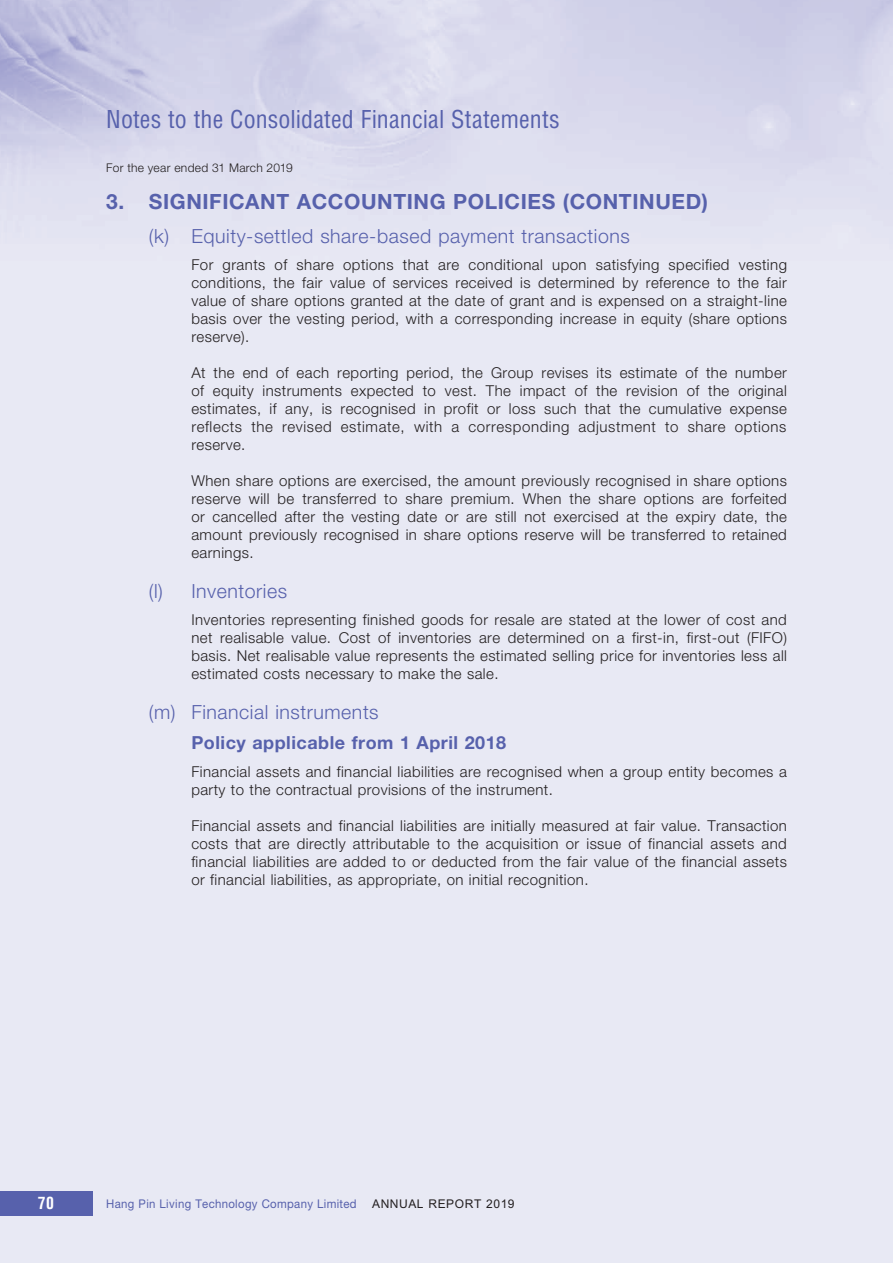
<style>
.page{position:relative;width:893px;height:1263px;background:#fff}
.page>*{position:absolute;margin:0;border:0;box-sizing:border-box;transform-origin:0 0}
.t1{font:condensed 24px "Helvetica LT Std";letter-spacing:.005em;color:#5761ac}
.t2{font:700 21px "Helvetica Neue LT Std";letter-spacing:.03em;color:#5761ac}
.t3{font:300 19.5px "Helvetica Neue LT Std";letter-spacing:.03em;color:#5761ac}
.t4{font:700 18px "Helvetica Neue LT Std";letter-spacing:.03em;color:#5761ac}
.t5{font:700 condensed 16.5px "Helvetica LT Std";color:#fff;scale:.95 1}
.t6{font:300 15px/18px "Helvetica Neue LT Std";letter-spacing:.03em;color:#231f20;text-align:justify}
.t7{font:12px "Helvetica Neue LT Std";letter-spacing:.03em;color:#5761ac;scale:.95 1}
.t8{font:300 12px "Helvetica Neue LT Std";letter-spacing:.025em;color:#231f20}
.t9{font:700 12px "M Hei HK";letter-spacing:.05em;color:#231f20}
</style>
<div class="page">
<div style="left:0;top:0;width:892px;height:1263px;background:#e8e9f4"></div>
<div style="left:0;top:1191px;width:92px;height:25px;background:#5761ac"></div>
<h1 class="t1" style="left:106px;top:105px;width:455px">Notes to the Consolidated Financial Statements</h1>
<p class="t8" style="left:106px;top:161px;width:188px">For the year ended 31 March 2019</p>
<h2 class="t2" style="left:106px;top:188px;width:603px">3. SIGNIFICANT ACCOUNTING POLICIES (CONTINUED)</h2>
<h3 class="t3" style="left:149px;top:224px;width:482px">(k) Equity-settled share-based payment transactions</h3>
<p class="t6" style="left:191px;top:256px;width:597px">For grants of share options that are conditional upon satisfying specified vesting conditions, the fair value of services received is determined by reference to the fair value of share options granted at the date of grant and is expensed on a straight-line basis over the vesting period, with a corresponding increase in equity (share options reserve).</p>
<p class="t6" style="left:191px;top:364px;width:597px">At the end of each reporting period, the Group revises its estimate of the number of equity instruments expected to vest. The impact of the revision of the original estimates, if any, is recognised in profit or loss such that the cumulative expense reflects the revised estimate, with a corresponding adjustment to share options reserve.</p>
<p class="t6" style="left:191px;top:472px;width:597px">When share options are exercised, the amount previously recognised in share options reserve will be transferred to share premium. When the share options are forfeited or cancelled after the vesting date or are still not exercised at the expiry date, the amount previously recognised in share options reserve will be transferred to retained earnings.</p>
<h3 class="t3" style="left:149px;top:579px;width:140px">(l) Inventories</h3>
<p class="t6" style="left:191px;top:611px;width:597px">Inventories representing finished goods for resale are stated at the lower of cost and net realisable value. Cost of inventories are determined on a first-in, first-out (FIFO) basis. Net realisable value represents the estimated selling price for inventories less all estimated costs necessary to make the sale.</p>
<h3 class="t3" style="left:149px;top:700px;width:231px">(m) Financial instruments</h3>
<p class="t4" style="left:191px;top:731px;width:316px">Policy applicable from 1 April 2018</p>
<p class="t6" style="left:191px;top:763px;width:597px">Financial assets and financial liabilities are recognised when a group entity becomes a party to the contractual provisions of the instrument.</p>
<p class="t6" style="left:191px;top:817px;width:597px">Financial assets and financial liabilities are initially measured at fair value. Transaction costs that are directly attributable to the acquisition or issue of financial assets and financial liabilities are added to or deducted from the fair value of the financial assets or financial liabilities, as appropriate, on initial recognition.</p>
<p class="t5" style="left:38px;top:1193px;width:18px">70</p>
<p class="t7" style="left:106px;top:1197px;width:265px">Hang Pin Living Technology Company Limited</p>
<p class="t9" style="left:372px;top:1195px;width:144px">ANNUAL REPORT 2019</p>
</div>
